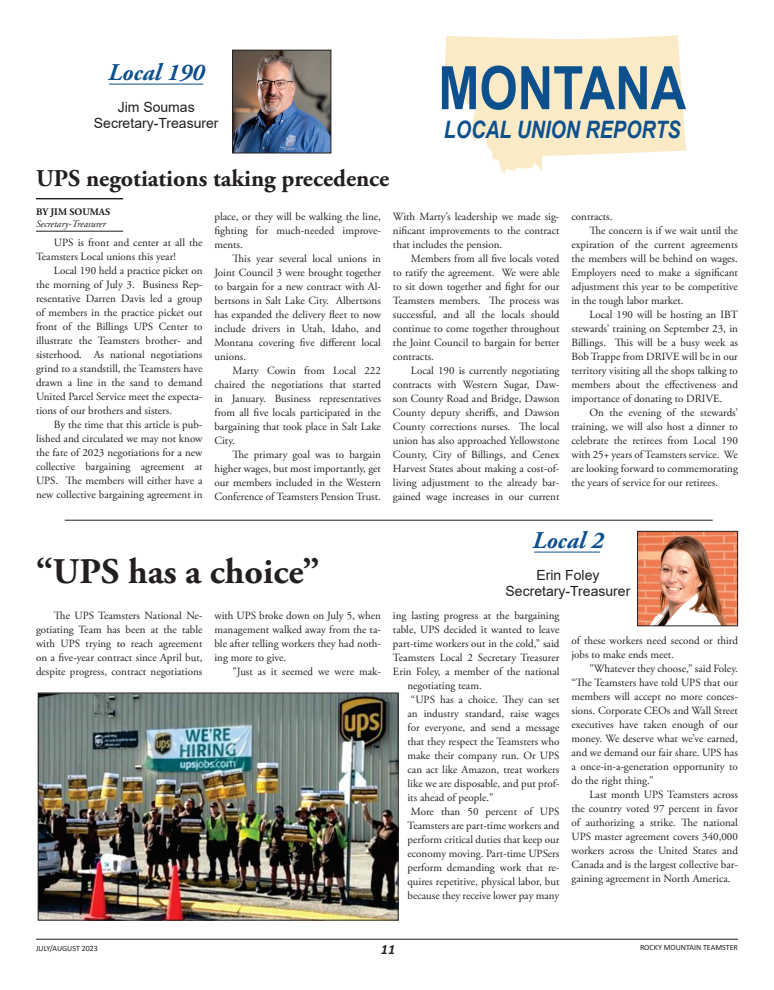
<style>
.page{position:relative;width:774px;height:990px;background:#fff}
.page>*{position:absolute;margin:0;border:0;box-sizing:border-box;transform-origin:0 0}
.t1{font:700 60px "Arial Narrow";color:#0d508e}
.t2{font:700 36px "Adobe Garamond Pro";color:#231f20}
.t3{font:700 24px "Adobe Garamond Pro";color:#231f20}
.t4{font:italic 700 24px "Arial Narrow";color:#0d508e}
.t5{font:italic 700 24px "Adobe Garamond Pro";color:#0d508e}
.t6{font:14px/16.8px "Arial";color:#231f20;text-align:center}
.t7{font:italic 700 14px "Calibri";color:#231f20}
.t8{font:11px/14px "Adobe Garamond Pro";color:#231f20;text-align:justify}
.t9{font:italic 10px "Adobe Garamond Pro";color:#231f20}
.t10{font:700 10px "Adobe Garamond Pro";color:#231f20}
.t11{font:8px "Calibri";color:#231f20}
</style>
<div class="page">
<hr style="left:36px;top:939px;width:702px;height:1px;background:#231f20">
<img style="left:446px;top:36px;width:239px;height:137px">
<hr style="left:109px;top:84px;width:94px;height:1px;background:#0d508e">
<hr style="left:534px;top:552px;width:66px;height:1px;background:#0d508e">
<img style="left:639px;top:533px;width:97px;height:91px">
<div style="left:637px;top:531px;width:101px;height:95px;border:1px solid #231f20"></div>
<hr style="left:36px;top:198px;width:87px;height:1px;background:#231f20">
<hr style="left:36px;top:231px;width:87px;height:1px;background:#231f20">
<hr style="left:65px;top:520px;width:648px;height:1px;background:#231f20">
<img style="left:40px;top:695px;width:357px;height:224px">
<div style="left:38px;top:693px;width:361px;height:228px;border:1px solid #231f20"></div>
<img style="left:234px;top:52px;width:95px;height:99px">
<div style="left:232px;top:50px;width:99px;height:103px;border:1px solid #231f20"></div>
<h3 class="t5" style="left:108px;top:59px;width:98px">Local 190</h3>
<p class="t6" style="left:94px;top:98px;width:126px">Jim Soumas<br>Secretary-Treasurer</p>
<h1 class="t1" style="left:438px;top:43px;width:249px">MONTANA</h1>
<h3 class="t4" style="left:444px;top:111px;width:238px">LOCAL UNION REPORTS</h3>
<h3 class="t3" style="left:36px;top:164px;width:355px">UPS negotiations taking precedence</h3>
<p class="t10" style="left:36px;top:206px;width:76px">BY JIM SOUMAS</p>
<p class="t9" style="left:36px;top:217px;width:71px">Secretary-Treasurer</p>
<p class="t8" style="left:214px;top:210px;width:168px">place, or they will be walking the line, fighting for much-needed improve&shy;ments.</p>
<p class="t8" style="left:214px;top:252px;width:168px;text-indent:18px">This year several local unions in Joint Council 3 were brought together to bargain for a new contract with Al&shy;bertsons in Salt Lake City. Albertsons has expanded the delivery fleet to now include drivers in Utah, Idaho, and Montana covering five different local unions.</p>
<p class="t8" style="left:214px;top:364px;width:168px;text-indent:18px">Marty Cowin from Local 222 chaired the negotiations that started in January. Business representatives from all five locals participated in the bargaining that took place in Salt Lake City.</p>
<p class="t8" style="left:214px;top:448px;width:168px;text-indent:18px">The primary goal was to bargain higher wages, but most importantly, get our members included in the Western Conference of Teamsters Pension Trust.</p>
<p class="t8" style="left:393px;top:210px;width:168px">With Marty’s leadership we made sig&shy;nificant improvements to the contract that includes the pension.</p>
<p class="t8" style="left:393px;top:252px;width:168px;text-indent:18px">Members from all five locals voted to ratify the agreement. We were able to sit down together and fight for our Teamsters members. The process was successful, and all the locals should continue to come together throughout the Joint Council to bargain for better contracts.</p>
<p class="t8" style="left:393px;top:364px;width:168px;text-indent:18px">Local 190 is currently negotiating contracts with Western Sugar, Daw&shy;son County Road and Bridge, Dawson County deputy sheriffs, and Dawson County corrections nurses. The local union has also approached Yellowstone County, City of Billings, and Cenex Harvest States about making a cost-of&shy;living adjustment to the already bar&shy;gained wage increases in our current</p>
<p class="t8" style="left:36px;top:236px;width:168px;text-indent:18px">UPS is front and center at all the<br>Teamsters Local unions this year!</p>
<p class="t8" style="left:36px;top:264px;width:168px;text-indent:18px">Local 190 held a practice picket on the morning of July 3. Business Rep&shy;resentative Darren Davis led a group of members in the practice picket out front of the Billings UPS Center to illustrate the Teamsters brother- and sisterhood. As national negotiations grind to a standstill, the Teamsters have drawn a line in the sand to demand United Parcel Service meet the expecta&shy;tions of our brothers and sisters.</p>
<p class="t8" style="left:36px;top:418px;width:168px;text-indent:18px">By the time that this article is pub&shy;lished and circulated we may not know the fate of 2023 negotiations for a new collective bargaining agreement at UPS. The members will either have a new collective bargaining agreement in</p>
<p class="t8" style="left:571px;top:210px;width:43px">contracts.</p>
<p class="t8" style="left:589px;top:224px;width:150px">The concern is if we wait until the</p>
<p class="t8" style="left:571px;top:238px;width:168px">expiration of the current agreements</p>
<p class="t8" style="left:571px;top:252px;width:168px">the members will be behind on wages.</p>
<p class="t8" style="left:571px;top:266px;width:168px">Employers need to make a significant</p>
<p class="t8" style="left:571px;top:280px;width:168px">adjustment this year to be competitive</p>
<p class="t8" style="left:571px;top:294px;width:114px">in the tough labor market.</p>
<p class="t8" style="left:589px;top:308px;width:150px">Local 190 will be hosting an IBT</p>
<p class="t8" style="left:571px;top:322px;width:168px">stewards’ training on September 23, in</p>
<p class="t8" style="left:571px;top:336px;width:168px">Billings. This will be a busy week as</p>
<p class="t8" style="left:571px;top:350px;width:168px">Bob Trappe from DRIVE will be in our</p>
<p class="t8" style="left:571px;top:364px;width:168px">territory visiting all the shops talking to</p>
<p class="t8" style="left:571px;top:378px;width:168px">members about the effectiveness and</p>
<p class="t8" style="left:571px;top:392px;width:152px">importance of donating to DRIVE.</p>
<p class="t8" style="left:589px;top:406px;width:150px">On the evening of the stewards’</p>
<p class="t8" style="left:571px;top:420px;width:168px">training, we will also host a dinner to</p>
<p class="t8" style="left:571px;top:434px;width:168px">celebrate the retirees from Local 190</p>
<p class="t8" style="left:571px;top:448px;width:168px">with 25+ years of Teamsters service. We</p>
<p class="t8" style="left:571px;top:462px;width:168px">are looking forward to commemorating</p>
<p class="t8" style="left:571px;top:476px;width:148px">the years of service for our retirees.</p>
<h2 class="t2" style="left:36px;top:551px;width:285px">“UPS has a choice”</h2>
<p class="t8" style="left:36px;top:609px;width:168px;text-indent:18px">The UPS Teamsters National Ne&shy;gotiating Team has been at the table with UPS trying to reach agreement on a five-year contract since April but, despite progress, contract negotiations</p>
<p class="t8" style="left:214px;top:608px;width:168px">with UPS broke down on July 5, when management walked away from the ta&shy;ble after telling workers they had noth&shy;ing more to give.</p>
<p class="t8" style="left:232px;top:664px;width:150px">"Just as it seemed we were mak-</p>
<h3 class="t5" style="left:532px;top:527px;width:73px">Local 2</h3>
<p class="t6" style="left:506px;top:566px;width:126px">Erin Foley<br>Secretary-Treasurer</p>
<p class="t8" style="left:393px;top:609px;width:168px">ing lasting progress at the bargaining</p>
<p class="t8" style="left:393px;top:623px;width:168px">table, UPS decided it wanted to leave</p>
<p class="t8" style="left:393px;top:637px;width:168px">part-time workers out in the cold,” said</p>
<p class="t8" style="left:393px;top:651px;width:168px">Teamsters Local 2 Secretary Treasurer</p>
<p class="t8" style="left:393px;top:665px;width:168px">Erin Foley, a member of the national</p>
<p class="t8" style="left:408px;top:679px;width:76px">negotiating team.</p>
<p class="t8" style="left:411px;top:693px;width:150px">“UPS has a choice. They can set</p>
<p class="t8" style="left:408px;top:707px;width:153px">an industry standard, raise wages</p>
<p class="t8" style="left:408px;top:721px;width:153px">for everyone, and send a message</p>
<p class="t8" style="left:408px;top:735px;width:153px">that they respect the Teamsters who</p>
<p class="t8" style="left:408px;top:749px;width:153px">make their company run. Or UPS</p>
<p class="t8" style="left:408px;top:763px;width:154px">can act like Amazon, treat workers</p>
<p class="t8" style="left:408px;top:777px;width:153px">like we are disposable, and put prof-</p>
<p class="t8" style="left:408px;top:791px;width:88px">its ahead of people."</p>
<p class="t8" style="left:411px;top:805px;width:150px">More than 50 percent of UPS</p>
<p class="t8" style="left:408px;top:819px;width:153px">Teamsters are part-time workers and</p>
<p class="t8" style="left:408px;top:833px;width:153px">perform critical duties that keep our</p>
<p class="t8" style="left:408px;top:847px;width:153px">economy moving. Part-time UPSers</p>
<p class="t8" style="left:408px;top:861px;width:153px">perform demanding work that re-</p>
<p class="t8" style="left:408px;top:875px;width:153px">quires repetitive, physical labor, but</p>
<p class="t8" style="left:408px;top:889px;width:153px">because they receive lower pay many</p>
<p class="t8" style="left:571px;top:634px;width:168px">of these workers need second or third jobs to make ends meet.</p>
<p class="t8" style="left:571px;top:662px;width:168px;text-indent:18px">"Whatever they choose,” said Foley. “The Teamsters have told UPS that our members will accept no more conces&shy;sions. Corporate CEOs and Wall Street executives have taken enough of our money. We deserve what we’ve earned, and we demand our fair share. UPS has a once-in-a-generation opportunity to do the right thing.”</p>
<p class="t8" style="left:571px;top:788px;width:168px;text-indent:18px">Last month UPS Teamsters across the country voted 97 percent in favor of authorizing a strike. The national UPS master agreement covers 340,000 workers across the United States and Canada and is the largest collective bar&shy;gaining agreement in North America.</p>
<p class="t11" style="left:36px;top:943px;width:63px">JULY/AUGUST 2023</p>
<p class="t7" style="left:381px;top:940px;width:16px">11</p>
<p class="t11" style="left:640px;top:942px;width:99px">ROCKY MOUNTAIN TEAMSTER</p>
</div>
